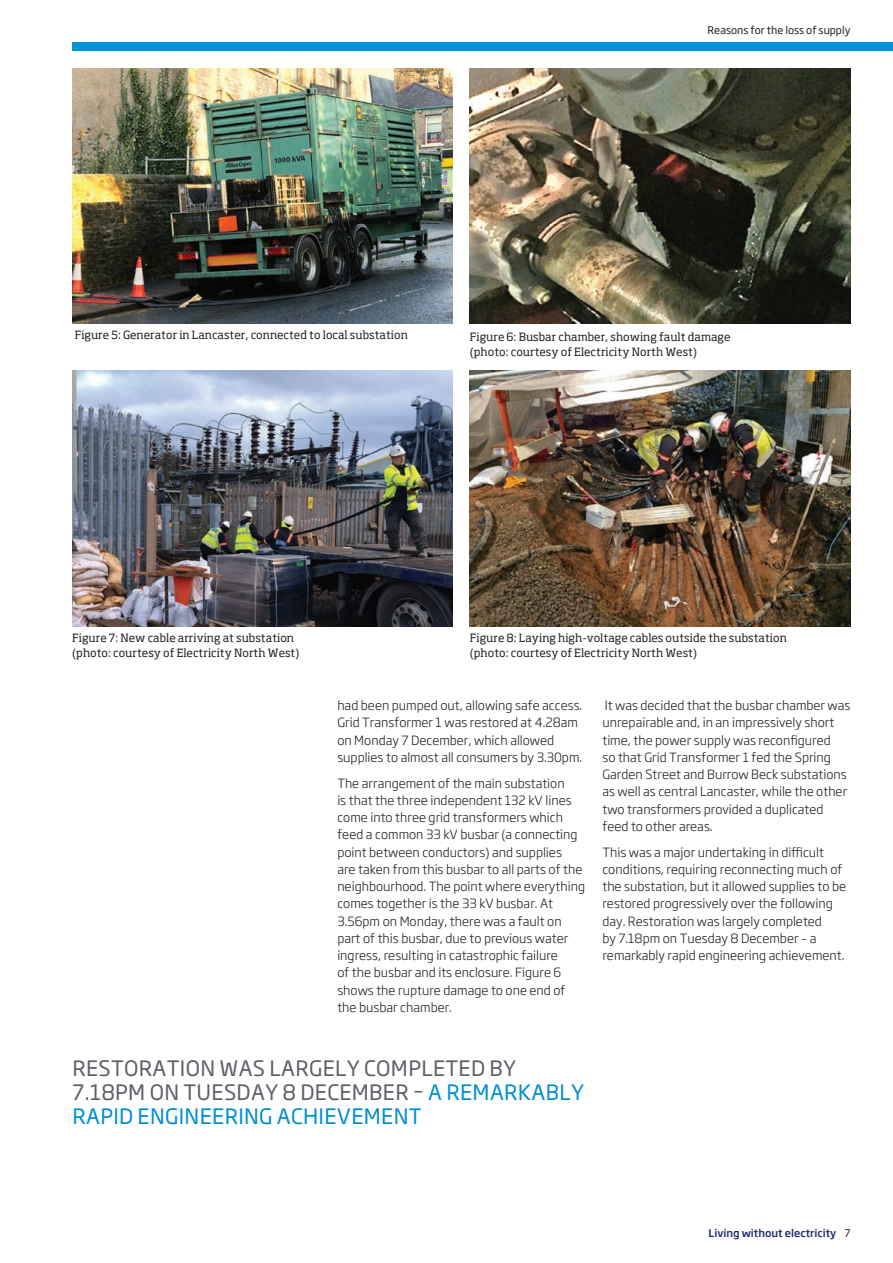
<style>
.page{position:relative;width:893px;height:1263px;background:#fff}
.page>*{position:absolute;margin:0;border:0;box-sizing:border-box;transform-origin:0 0}
.t1{font:21px "Soho Gothic Pro";letter-spacing:.015em;color:#5f5f69}
.t2{font:21px "Soho Gothic Pro";color:#008ed2}
.t3{font:300 12.6px/17.2px "Soho Gothic Pro";color:#231f20}
.t4{font:11.25px/15px "Soho Pro";color:#231f20}
.t5{font:500 10.5px "Soho Gothic Pro";color:#1f286c}
.t6{font:10.5px "Soho Gothic Pro";color:#231f20}
.s1{color:#5f5f69}
.s2{font-weight:400;color:#231f20}
</style>
<div class="page">
<img style="left:72px;top:68px;width:381px;height:255px">
<img style="left:470px;top:68px;width:380px;height:255px">
<img style="left:72px;top:371px;width:381px;height:255px">
<img style="left:470px;top:371px;width:380px;height:255px">
<div style="left:72px;top:43px;width:821px;height:8px;background:#0093d5"></div>
<p class="t6" style="left:708px;top:22px;width:144px">REASONS FOR THE LOSS OF SUPPLY</p>
<p class="t4" style="left:75px;top:327px;width:335px">Figure 5: Generator in Lancaster, connected to local substation</p>
<p class="t4" style="left:470px;top:329px;width:262px">Figure 6: Busbar chamber, showing fault damage (photo: courtesy of Electricity North West)</p>
<p class="t4" style="left:72px;top:630px;width:229px">Figure 7: New cable arriving at substation (photo: courtesy of Electricity North West)</p>
<p class="t4" style="left:470px;top:630px;width:318px">Figure 8: Laying high-voltage cables outside the substation (photo: courtesy of Electricity North West)</p>
<p class="t3" style="left:337px;top:696px;width:246px">had been pumped out, allowing safe access.<br>Grid Transformer 1 was restored at 4.28am on Monday 7 December, which allowed supplies to almost all consumers by 3.30pm.</p>
<p class="t3" style="left:337px;top:774px;width:249px">The arrangement of the main substation<br>is that the three independent 132 kV lines come into three grid transformers which feed a common 33 kV busbar (a connecting point between conductors) and supplies<br>are taken from this busbar to all parts of the neighbourhood. The point where everything comes together is the 33 kV busbar. At 3.56pm on Monday, there was a fault on part of this busbar, due to previous water ingress, resulting in catastrophic failure<br>of the busbar and its enclosure. Figure 6 shows the rupture damage to one end of the busbar chamber.</p>
<p class="t3" style="left:602px;top:696px;width:250px">It was decided that the busbar chamber was unrepairable and, in an impressively short time, the power supply was reconfigured<br>so that Grid Transformer 1 fed the Spring Garden Street and Burrow Beck substations as well as central Lancaster, while the other two transformers provided a duplicated feed to other areas.</p>
<p class="t3" style="left:602px;top:843px;width:245px">This was a major undertaking in difficult conditions, requiring reconnecting much of the substation, but it allowed supplies to be restored progressively over the following day. Restoration was largely completed<br>by 7.18pm on Tuesday 8 December – a remarkably rapid engineering achievement.</p>
<h1 class="t1" style="left:72px;top:1052px;width:27px">REST</h1>
<h1 class="t1" style="left:124px;top:1052px;width:27px">ORATI</h1>
<h1 class="t1" style="left:186px;top:1052px;width:50px">ON WAS</h1>
<h1 class="t1" style="left:269px;top:1052px;width:14px">LARGELY</h1>
<h1 class="t1" style="left:364px;top:1052px;width:41px">COMPLETED</h1>
<h1 class="t1" style="left:489px;top:1052px;width:14px">BY</h1>
<h1 class="t1" style="left:72px;top:1076px;width:154px">7.18PM ON TUESDAY</h1>
<h1 class="t1" style="left:283px;top:1076px;width:47px">8 DECEMBER</h1>
<h1 class="t2" style="left:413px;top:1076px;width:49px"><span class="s1">–</span> A REMAR</h1>
<h1 class="t2" style="left:518px;top:1076px;width:28px">KABLY</h1>
<h1 class="t2" style="left:72px;top:1100px;width:13px">RAPID</h1>
<h1 class="t2" style="left:138px;top:1100px;width:13px">ENGINEERING</h1>
<h1 class="t2" style="left:277px;top:1100px;width:15px">ACHIEVEMENT</h1>
<p class="t5" style="left:708px;top:1225px;width:143px">Living without electricity <span class="s2">7</span></p>
</div>
